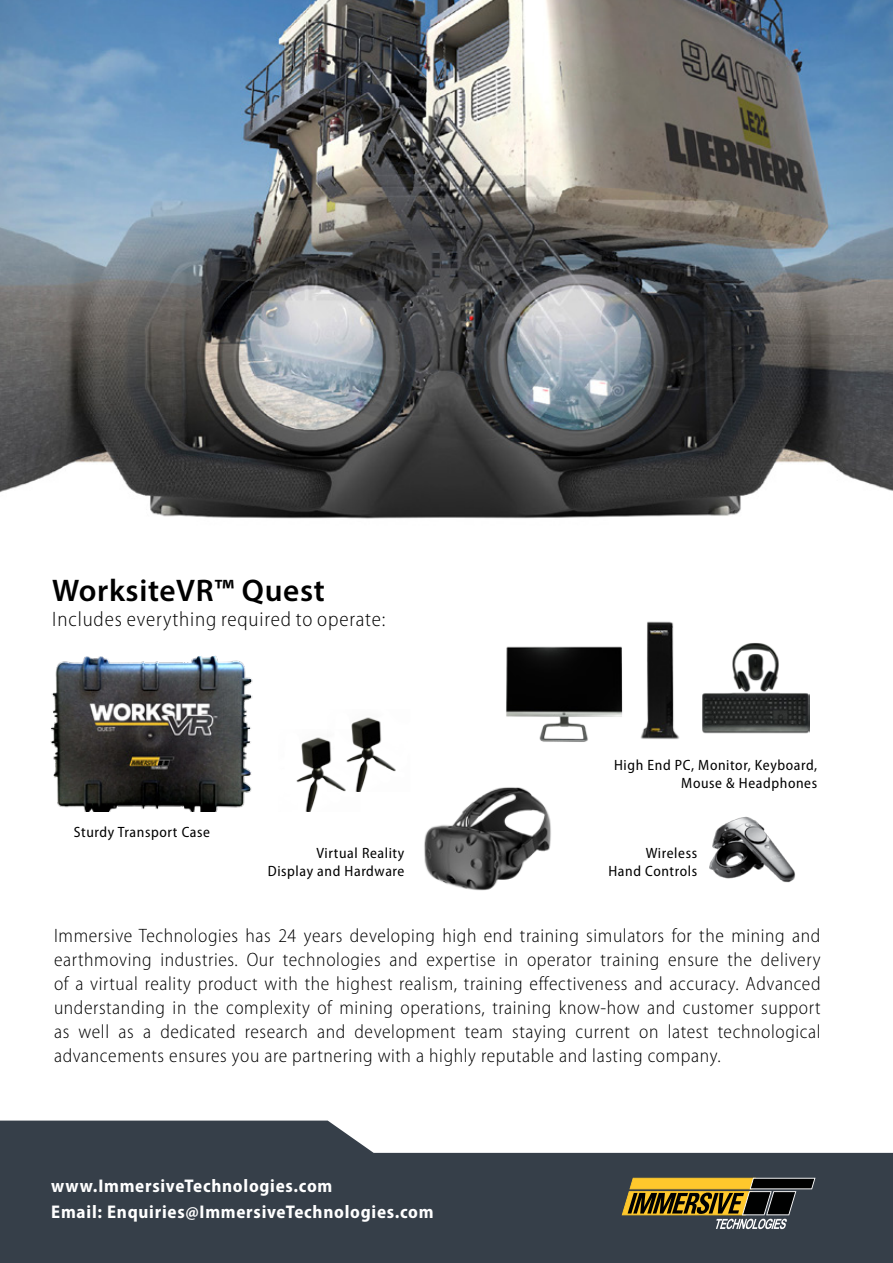
<style>
.page{position:relative;width:893px;height:1263px;background:#fff}
.page>*{position:absolute;margin:0;border:0;box-sizing:border-box;transform-origin:0 0}
.t1{font:600 31.35px "Myriad Pro";letter-spacing:.02em;color:#000}
.t2{font:300 semi-condensed 21px "Myriad Pro";letter-spacing:.04em;color:#000}
.t3{font:300 semi-condensed 19.5px/23.9px "Myriad Pro";letter-spacing:.03em;color:#000;text-align:justify}
.t4{font:700 semi-condensed 18.45px "Myriad Pro";letter-spacing:.04em;color:#fff}
.t5{font:semi-condensed 15px/18px "Myriad Pro";letter-spacing:.04em;color:#000;text-align:right}
</style>
<div class="page">
<img style="left:0;top:0;width:893px;height:812px">
<svg style="left:0;top:1120px;width:893px;height:143px;background:#545c64"></svg>
<img style="left:597px;top:617px;width:124px;height:124px">
<img style="left:492px;top:629px;width:141px;height:136px">
<img style="left:701px;top:630px;width:109px;height:108px">
<svg style="left:622px;top:1178px;width:193px;height:51px;background:#6c6037"></svg>
<img style="left:419px;top:768px;width:135px;height:123px">
<img style="left:278px;top:730px;width:82px;height:82px">
<img style="left:328px;top:710px;width:82px;height:82px">
<img style="left:668px;top:799px;width:160px;height:84px">
<img style="left:13px;top:656px;width:276px;height:155px">
<h1 class="t1" style="left:52px;top:571px;width:274px">WorksiteVR™ Quest</h1>
<p class="t2" style="left:52px;top:607px;width:335px">Includes everything required to operate:</p>
<p class="t5" style="left:74px;top:823px;width:138px">Sturdy Transport Case</p>
<p class="t5" style="left:268px;top:843px;width:138px">Virtual Reality<br>Display and Hardware</p>
<p class="t5" style="left:614px;top:755px;width:205px">High End PC, Monitor, Keyboard,<br>Mouse &amp; Headphones</p>
<p class="t5" style="left:608px;top:843px;width:90px">Wireless<br>Hand Controls</p>
<p class="t3" style="left:54px;top:924px;width:768px">Immersive Technologies has 24 years developing high end training simulators for the mining and earthmoving industries. Our technologies and expertise in operator training ensure the delivery of a virtual reality product with the highest realism, training effectiveness and accuracy. Advanced understanding in the complexity of mining operations, training know-how and customer support as well as a dedicated research and development team staying current on latest technological advancements ensures you are partnering with a highly reputable and lasting company.</p>
<p class="t4" style="left:51px;top:1173px;width:283px">www.ImmersiveTechnologies.com</p>
<p class="t4" style="left:51px;top:1200px;width:384px">Email: Enquiries@ImmersiveTechnologies.com</p>
</div>
